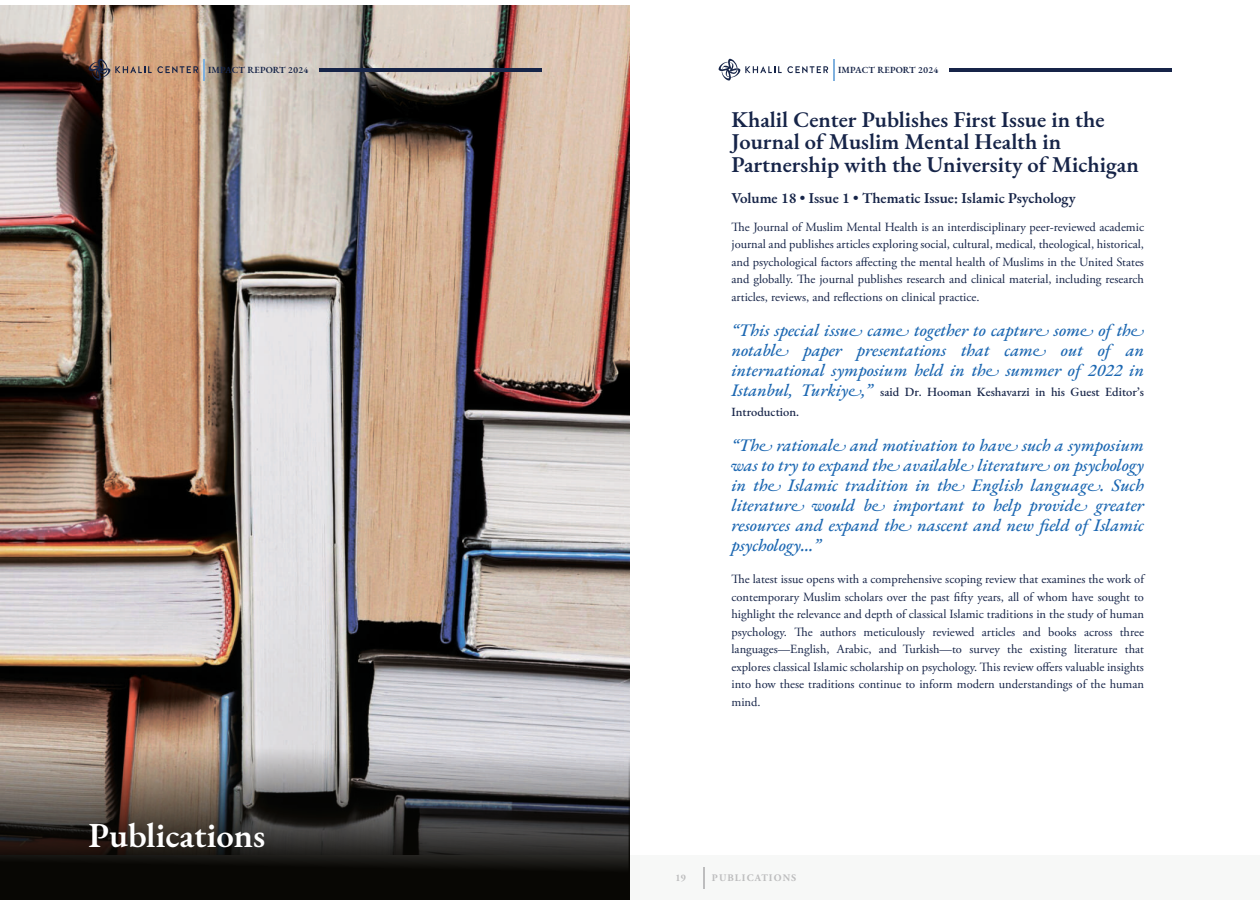
<style>
.page{position:relative;width:1260px;height:900px;background:#fff}
.page>*{position:absolute;margin:0;border:0;box-sizing:border-box;transform-origin:0 0}
.t1{font:600 35px "EB Garamond";color:#fff}
.t2{font:600 22.5px/22.5px "EB Garamond";color:#162448}
.t3{font:italic 500 17.5px/20px "EB Garamond";color:#1d68b2}
.t4{font:600 15px "EB Garamond";color:#162448}
.t5{font:12.5px/17.5px "Adobe Garamond Pro";color:#162448;text-align:justify}
.t6{font:500 12.5px/20px "EB Garamond";color:#162448}
.t7{font:700 10px "Adobe Garamond Pro";letter-spacing:.11em;color:#bdbdbe}
.t8{font:600 9.38px "EB Garamond";letter-spacing:.015em;color:#162448}
.s1{font-style:italic;font-size:17.5px;color:#1d68b2}
</style>
<div class="page">
<img style="left:0;top:5px;width:630px;height:742px">
<hr style="left:319px;top:68px;width:222px;height:3px;background:#162448">
<hr style="left:949px;top:68px;width:222px;height:3px;background:#162448">
<svg style="left:88px;top:58px;width:110px;height:23px"></svg>
<svg style="left:718px;top:58px;width:110px;height:23px"></svg>
<div style="left:630px;top:855px;width:630px;height:45px;background:#f7f8f7"></div>
<hr style="left:703px;top:867px;width:2px;height:21px;background:#bdbdbe">
<hr style="left:203px;top:59px;width:2px;height:22px;background:#7fb0de">
<hr style="left:833px;top:59px;width:2px;height:22px;background:#7fb0de">
<svg style="left:0;top:747px;width:630px;height:153px"></svg>
<p class="t8" style="left:208px;top:64px;width:102px">IMPACT REPORT 2024</p>
<p class="t8" style="left:838px;top:64px;width:102px">IMPACT REPORT 2024</p>
<h2 class="t2" style="left:732px;top:108px;width:409px">Khalil Center Publishes First Issue in the<br>Journal of Muslim Mental Health in<br>Partnership with the University of Michigan</h2>
<p class="t4" style="left:732px;top:188px;width:346px">Volume 18 • Issue 1 • Thematic Issue: Islamic Psychology</p>
<h1 class="t1" style="left:89px;top:812px;width:178px">Publications</h1>
<p class="t5" style="left:732px;top:219px;width:414px">The Journal of Muslim Mental Health is an interdisciplinary peer-reviewed academic journal and publishes articles exploring social, cultural, medical, theological, historical, and psychological factors affecting the mental health of Muslims in the United States and globally. The journal publishes research and clinical material, including research articles, reviews, and reflections on clinical practice.</p>
<h3 class="t3" style="left:732px;top:320px;width:414px">“This special issue came together to capture some of the notable paper presentations that came out of an international symposium held in the summer of 2022 in</h3>
<p class="t6" style="left:732px;top:381px;width:414px"><span class="s1">Istanbul, Turkiye,”</span> said Dr. Hooman Keshavarzi in his Guest Editor’s<br>Introduction.</p>
<p class="t3" style="left:732px;top:435px;width:414px;text-align:justify">“The rationale and motivation to have such a symposium was to try to expand the available literature on psychology in the Islamic tradition in the English language. Such literature would be important to help provide greater resources and expand the nascent and new field of Islamic psychology…”</p>
<p class="t5" style="left:732px;top:572px;width:414px">The latest issue opens with a comprehensive scoping review that examines the work of contemporary Muslim scholars over the past fifty years, all of whom have sought to highlight the relevance and depth of classical Islamic traditions in the study of human psychology. The authors meticulously reviewed articles and books across three languages—English, Arabic, and Turkish—to survey the existing literature that explores classical Islamic scholarship on psychology. This review offers valuable insights into how these traditions continue to inform modern understandings of the human mind.</p>
<p class="t7" style="left:675px;top:874px;width:12px">19</p>
<p class="t7" style="left:712px;top:874px;width:86px">PUBLICATIONS</p>
</div>
